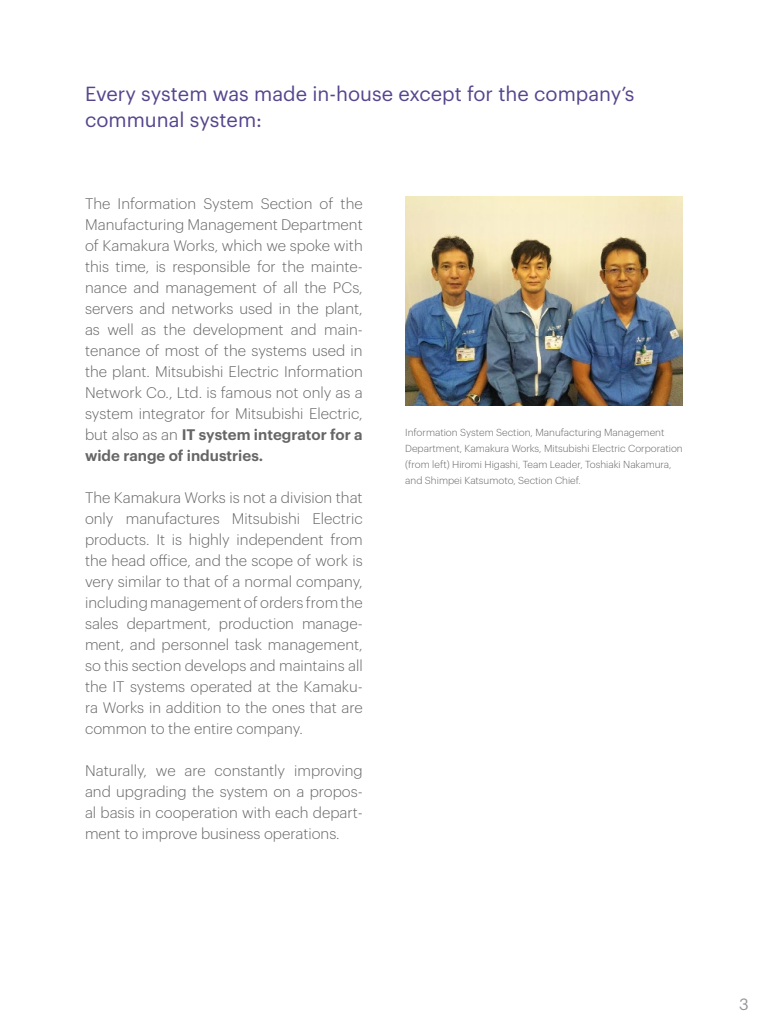
<style>
.page{position:relative;width:768px;height:1024px;background:#fff}
.page>*{position:absolute;margin:0;border:0;box-sizing:border-box;transform-origin:0 0}
.t1{font:20px/26px "Graphik";color:#56458d}
.t2{font:16px "Graphik";color:#939598}
.t3{font:300 15px/21px "Graphik";color:#666;text-align:justify}
.t4{font:300 10px/16px "Graphik";color:#666}
.s1{font-weight:600}
</style>
<div class="page">
<img style="left:405px;top:197px;width:278px;height:208px">
<h1 class="t1" style="left:85px;top:79px;width:551px">Every system was made in-house except for the company’s communal system:</h1>
<p class="t3" style="left:85px;top:192px;width:279px">The Information System Section of the Manufacturing Management Department of Kamakura Works, which we spoke with this time, is responsible for the mainte&shy;nance and management of all the PCs, servers and networks used in the plant, as well as the development and main&shy;tenance of most of the systems used in the plant. Mitsubishi Electric Information Network Co., Ltd. is famous not only as a system integrator for Mitsubishi Electric, but also as an <span class="s1">IT system integrator for a wide range of industries.</span></p>
<p class="t3" style="left:85px;top:486px;width:279px">The Kamakura Works is not a division that only manufactures Mitsubishi Electric products. It is highly independent from the head office, and the scope of work is very similar to that of a normal company, including management of orders from the sales department, production manage&shy;ment, and personnel task management, so this section develops and maintains all the IT systems operated at the Kamaku&shy;ra Works in addition to the ones that are common to the entire company.</p>
<p class="t3" style="left:85px;top:759px;width:279px">Naturally, we are constantly improving and upgrading the system on a propos&shy;al basis in cooperation with each depart&shy;ment to improve business operations.</p>
<p class="t4" style="left:405px;top:424px;width:279px">Information System Section, Manufacturing Management Department, Kamakura Works, Mitsubishi Electric Corporation (from left) Hiromi Higashi, Team Leader, Toshiaki Nakamura, and Shimpei Katsumoto, Section Chief.</p>
<p class="t2" style="left:739px;top:993px;width:11px">3</p>
</div>
